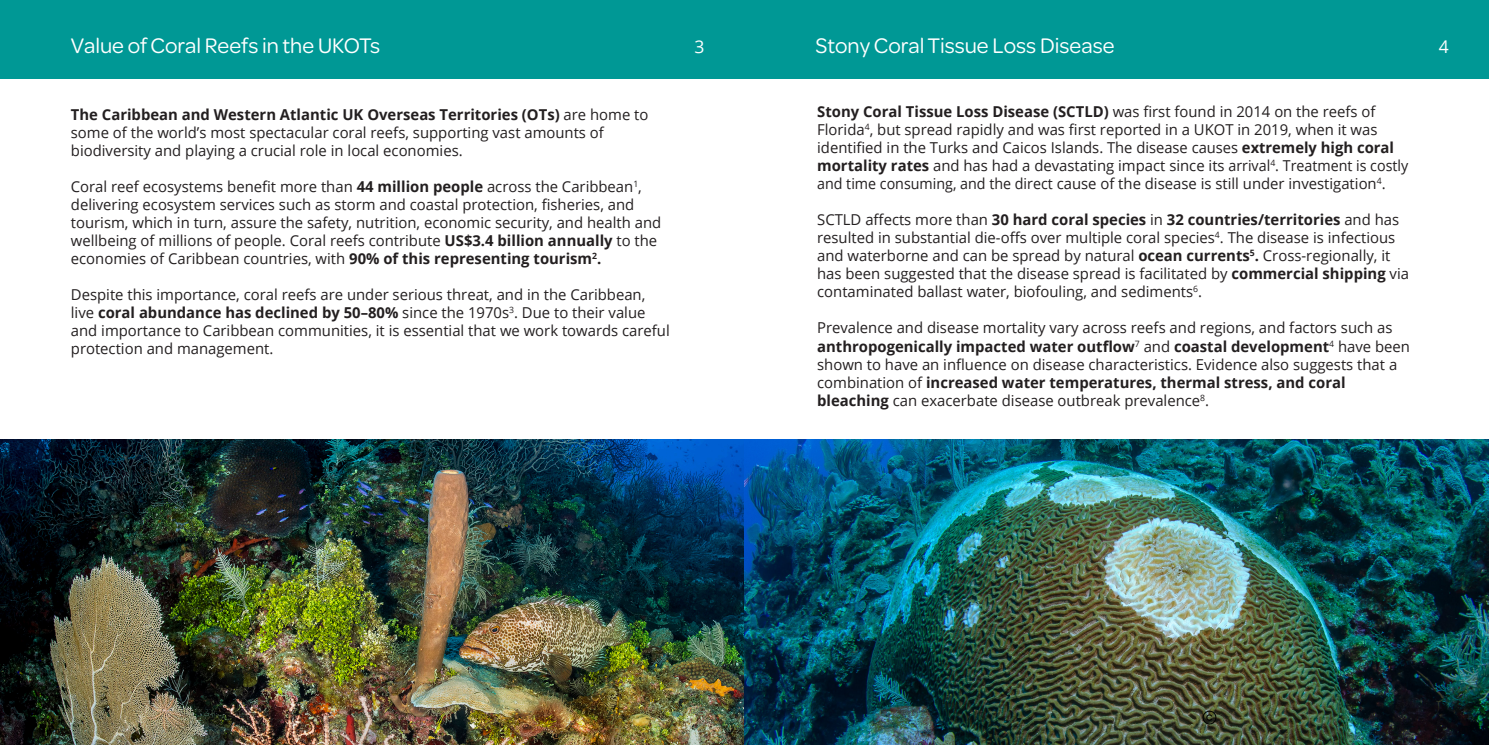
<style>
.page{position:relative;width:1489px;height:745px;background:#fff}
.page>*{position:absolute;margin:0;border:0;box-sizing:border-box;transform-origin:0 0}
.t1{font:22.5px "Omnes";color:#fff}
.t2{font:17.5px "Open Sans";color:#fff}
.t3{font:15px/18px "Open Sans";color:#231f20}
.t4{font:700 15px "Open Sans";color:#231f20}
.s1{font-weight:700}
.s2{font-weight:400}
</style>
<div class="page">
<div style="left:0;top:0;width:744px;height:78px;background:#009895"></div>
<img style="left:0;top:439px;width:744px;height:305px">
<img style="left:744px;top:439px;width:744px;height:305px">
<div style="left:742px;top:0;width:746px;height:78px;background:#009895"></div>
<img style="left:1201px;top:709px;width:16px;height:15px">
<p class="t1" style="left:71px;top:31px;width:311px">Value of Coral Reefs in the UKOTs</p>
<p class="t2" style="left:694px;top:35px;width:12px">3</p>
<p class="t3" style="left:71px;top:105px;width:579px"><span class="s1">The Caribbean and Western Atlantic UK Overseas Territories (OTs)</span> are home to some of the world’s most spectacular coral reefs, supporting vast amounts of</p>
<p class="t3" style="left:71px;top:141px;width:393px">biodiversity and playing a crucial role in local economies.</p>
<p class="t3" style="left:71px;top:177px;width:572px">Coral reef ecosystems benefit more than <span class="s1">44 million people</span> across the Caribbean<sup>1</sup>,</p>
<p class="t3" style="left:71px;top:195px;width:565px">delivering ecosystem services such as storm and coastal protection, fisheries, and</p>
<p class="t3" style="left:71px;top:213px;width:592px">tourism, which in turn, assure the safety, nutrition, economic security, and health and wellbeing of millions of people. Coral reefs contribute <span class="s1">US$3.4 billion annually</span> to the economies of Caribbean countries, with <span class="s1">90% of this representing tourism</span><sup>2</sup><span class="s1">.</span></p>
<p class="t3" style="left:71px;top:285px;width:576px">Despite this importance, coral reefs are under serious threat, and in the Caribbean,</p>
<p class="t3" style="left:71px;top:303px;width:600px">live <span class="s1">coral abundance has declined by 50–80%</span> since the 1970s<sup>3</sup>. Due to their value and importance to Caribbean communities, it is essential that we work towards careful</p>
<p class="t3" style="left:71px;top:339px;width:204px">protection and management.</p>
<p class="t1" style="left:815px;top:31px;width:300px">Stony Coral Tissue Loss Disease</p>
<p class="t2" style="left:1438px;top:35px;width:12px">4</p>
<p class="t4" style="left:817px;top:101px;width:560px">Stony Coral Tissue Loss Disease (SCTLD) <span class="s2">was first found in 2014 on the reefs of</span></p>
<p class="t3" style="left:817px;top:120px;width:578px">Florida<sup>4</sup>, but spread rapidly and was first reported in a UKOT in 2019, when it was identified in the Turks and Caicos Islands. The disease causes <span class="s1">extremely high coral</span></p>
<p class="t3" style="left:817px;top:156px;width:592px"><span class="s1">mortality rates</span> and has had a devastating impact since its arrival<sup>4</sup>. Treatment is costly and time consuming, and the direct cause of the disease is still under investigation<sup>4</sup>.</p>
<p class="t4" style="left:817px;top:209px;width:583px"><span class="s2">SCTLD affects more than</span> 30 hard coral species <span class="s2">in</span> 32 countries/territories <span class="s2">and has</span></p>
<p class="t3" style="left:817px;top:228px;width:593px">resulted in substantial die-offs over multiple coral species<sup>4</sup>. The disease is infectious and waterborne and can be spread by natural <span class="s1">ocean currents</span><sup>5</sup><span class="s1">.</span> Cross-regionally, it has been suggested that the disease spread is facilitated by <span class="s1">commercial shipping</span> via contaminated ballast water, biofouling, and sediments<sup>6</sup>.</p>
<p class="t3" style="left:817px;top:318px;width:594px">Prevalence and disease mortality vary across reefs and regions, and factors such as <span class="s1">anthropogenically impacted water outflow</span><sup>7</sup> and <span class="s1">coastal development</span><sup>4</sup> have been shown to have an influence on disease characteristics. Evidence also suggests that a</p>
<p class="t4" style="left:817px;top:371px;width:530px"><span class="s2">combination of</span> increased water temperatures, thermal stress, and coral</p>
<p class="t3" style="left:817px;top:390px;width:393px"><span class="s1">bleaching</span> can exacerbate disease outbreak prevalence<sup>8</sup>.</p>
</div>
